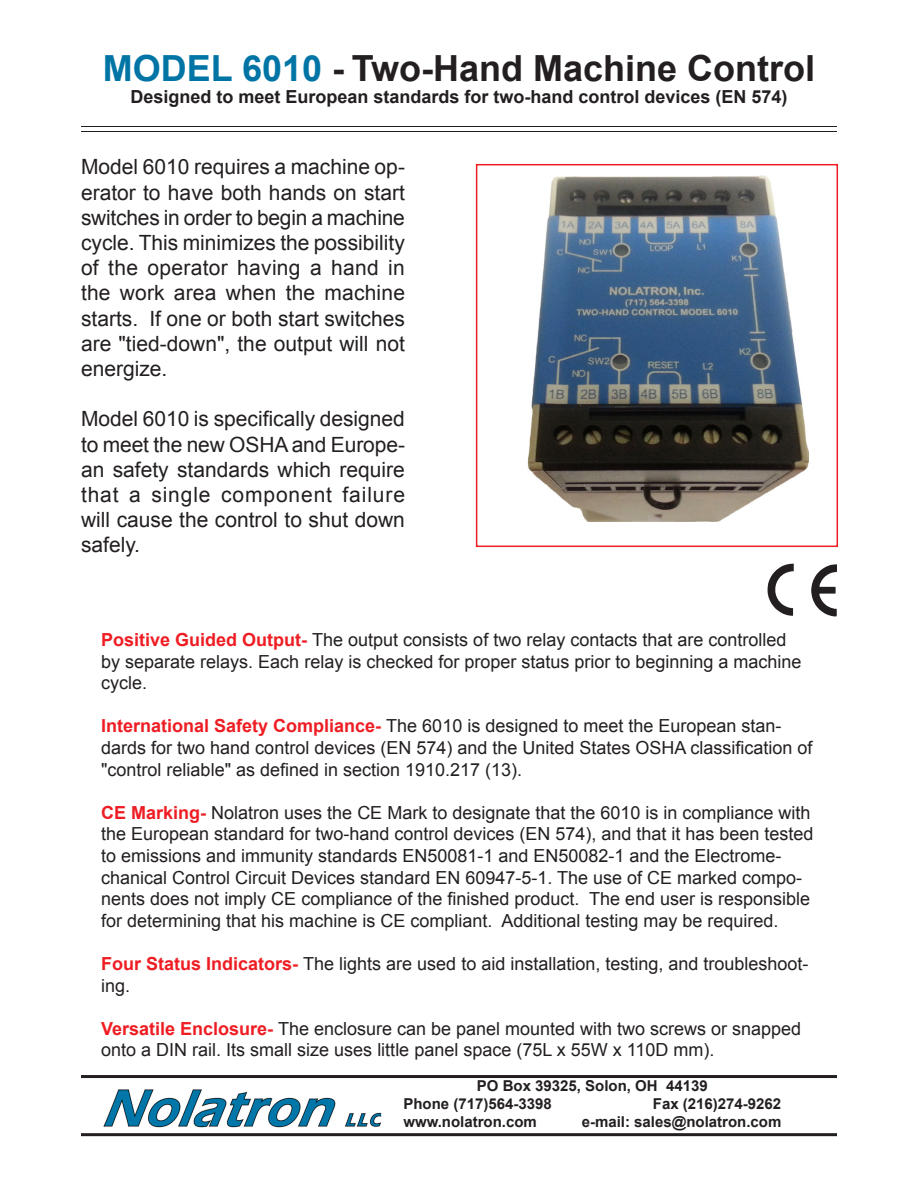
<style>
.page{position:relative;width:918px;height:1188px;background:#fff}
.page>*{position:absolute;margin:0;border:0;box-sizing:border-box;transform-origin:0 0}
.t1{font:700 36px "Arial";color:#231f20}
.t2{font:21px/25.2px "Arial";color:#231f20;text-align:justify}
.t3{font:18px/21.6px "Arial";color:#231f20}
.t4{font:700 18px "Arial";color:#231f20}
.t5{font:700 15px "Arial";color:#231f20}
.s1{color:#0075a5}
.s2{font-weight:700;color:#ee1d23}
</style>
<div class="page">
<div style="left:476px;top:164px;width:362px;height:383px;border:2px solid #ee1d23"></div>
<img style="left:527px;top:176px;width:281px;height:346px">
<img style="left:768px;top:564px;width:69px;height:52px">
<hr style="left:81px;top:126px;width:756px;height:1px;background:#231f20">
<hr style="left:81px;top:131px;width:756px;height:1px;background:#231f20">
<hr style="left:81px;top:1075px;width:756px;height:3px;background:#231f20">
<hr style="left:81px;top:1133px;width:756px;height:3px;background:#231f20">
<img style="left:103px;top:1089px;width:279px;height:39px">
<p class="t1" style="left:103px;top:45px;width:714px"><span class="s1">MODEL 6010</span> - Two-Hand Machine Control</p>
<p class="t4" style="left:130px;top:85px;width:659px">Designed to meet European standards for two-hand control devices (EN 574)</p>
<p class="t2" style="left:81px;top:155px;width:326px">Model 6010 requires a machine op&shy;erator to have both hands on start switches in order to begin a machine cycle. This minimizes the possibility of the operator having a hand in the work area when the machine starts. If one or both start switches are "tied-down", the output will not energize.</p>
<p class="t2" style="left:81px;top:407px;width:326px">Model 6010 is specifically designed to meet the new OSHA and Europe&shy;an safety standards which require that a single component failure will cause the control to shut down safely.</p>
<p class="t3" style="left:101px;top:629px;width:702px"><span class="s2">Positive Guided Output-</span> The output consists of two relay contacts that are controlled by separate relays. Each relay is checked for proper status prior to beginning a machine cycle.</p>
<p class="t3" style="left:101px;top:716px;width:713px"><span class="s2">International Safety Compliance-</span> The 6010 is designed to meet the European stan&shy;dards for two hand control devices (EN 574) and the United States OSHA classification of "control reliable" as defined in section 1910.217 (13).</p>
<p class="t3" style="left:101px;top:802px;width:714px"><span class="s2">CE Marking-</span> Nolatron uses the CE Mark to designate that the 6010 is in compliance with the European standard for two-hand control devices (EN 574), and that it has been tested to emissions and immunity standards EN50081-1 and EN50082-1 and the Electrome&shy;chanical Control Circuit Devices standard EN 60947-5-1. The use of CE marked compo&shy;nents does not imply CE compliance of the finished product. The end user is responsible for determining that his machine is CE compliant. Additional testing may be required.</p>
<p class="t3" style="left:101px;top:953px;width:709px"><span class="s2">Four Status Indicators-</span> The lights are used to aid installation, testing, and troubleshoot&shy;ing.</p>
<p class="t3" style="left:101px;top:1018px;width:701px"><span class="s2">Versatile Enclosure-</span> The enclosure can be panel mounted with two screws or snapped onto a DIN rail. Its small size uses little panel space (75L x 55W x 110D mm).</p>
<p class="t5" style="left:477px;top:1076px;width:232px">PO Box 39325, Solon, OH 44139</p>
<p class="t5" style="left:403px;top:1094px;width:150px">Phone (717)564-3398</p>
<p class="t5" style="left:653px;top:1094px;width:130px">Fax (216)274-9262</p>
<p class="t5" style="left:403px;top:1112px;width:135px">www.nolatron.com</p>
<p class="t5" style="left:582px;top:1112px;width:201px">e-mail: sales@nolatron.com</p>
</div>
